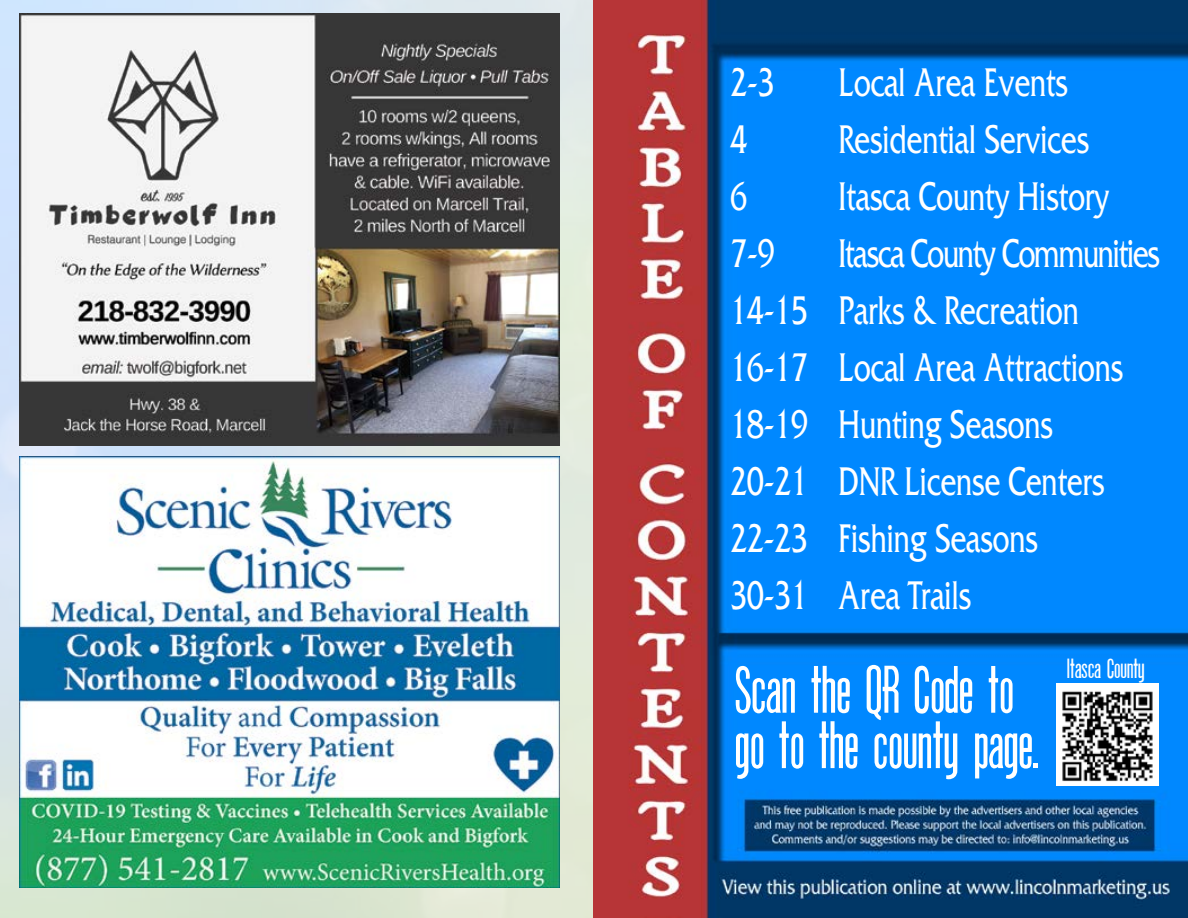
<style>
.page{position:relative;width:1188px;height:918px;background:#fff}
.page>*{position:absolute;margin:0;border:0;box-sizing:border-box;transform-origin:0 0}
.t1{font:64.5px/55.3px "Protege";color:#fff}
.t2{font:42px/57px "Friz Quadrata";color:#fff;scale:.71 1}
.t3{font:27px "Protege";color:#fff}
</style>
<div class="page">
<img style="left:0;top:0;width:594px;height:918px">
<img style="left:20px;top:456px;width:540px;height:432px">
<img style="left:20px;top:14px;width:540px;height:432px">
<img style="left:594px;top:0;width:594px;height:918px">
<img style="left:1054px;top:682px;width:107px;height:108px">
<p class="t2" style="left:731px;top:54px;width:63px">2-3</p>
<p class="t2" style="left:839px;top:54px;width:325px">Local Area Events</p>
<p class="t2" style="left:731px;top:111px;width:25px">4</p>
<p class="t2" style="left:839px;top:111px;width:354px">Residential Services</p>
<p class="t2" style="left:731px;top:168px;width:25px">6</p>
<p class="t2" style="left:839px;top:168px;width:383px">Itasca County History</p>
<p class="t2" style="left:731px;top:225px;width:63px">7-9</p>
<p class="t2" style="left:731px;top:225px;width:606px;text-indent:108px">Itasca County Communities<br>14-15 Parks &amp; Recreation<br>16-17 Local Area Attractions<br>18-19 Hunting Seasons<br>20-21 DNR License Centers<br>22-23 Fishing Seasons<br>30-31 Area Trails</p>
<h1 class="t1" style="left:735px;top:663px;width:305px">Scan the QR Code to go to the county page.</h1>
<p class="t3" style="left:1067px;top:652px;width:80px">Itasca County</p>
</div>
